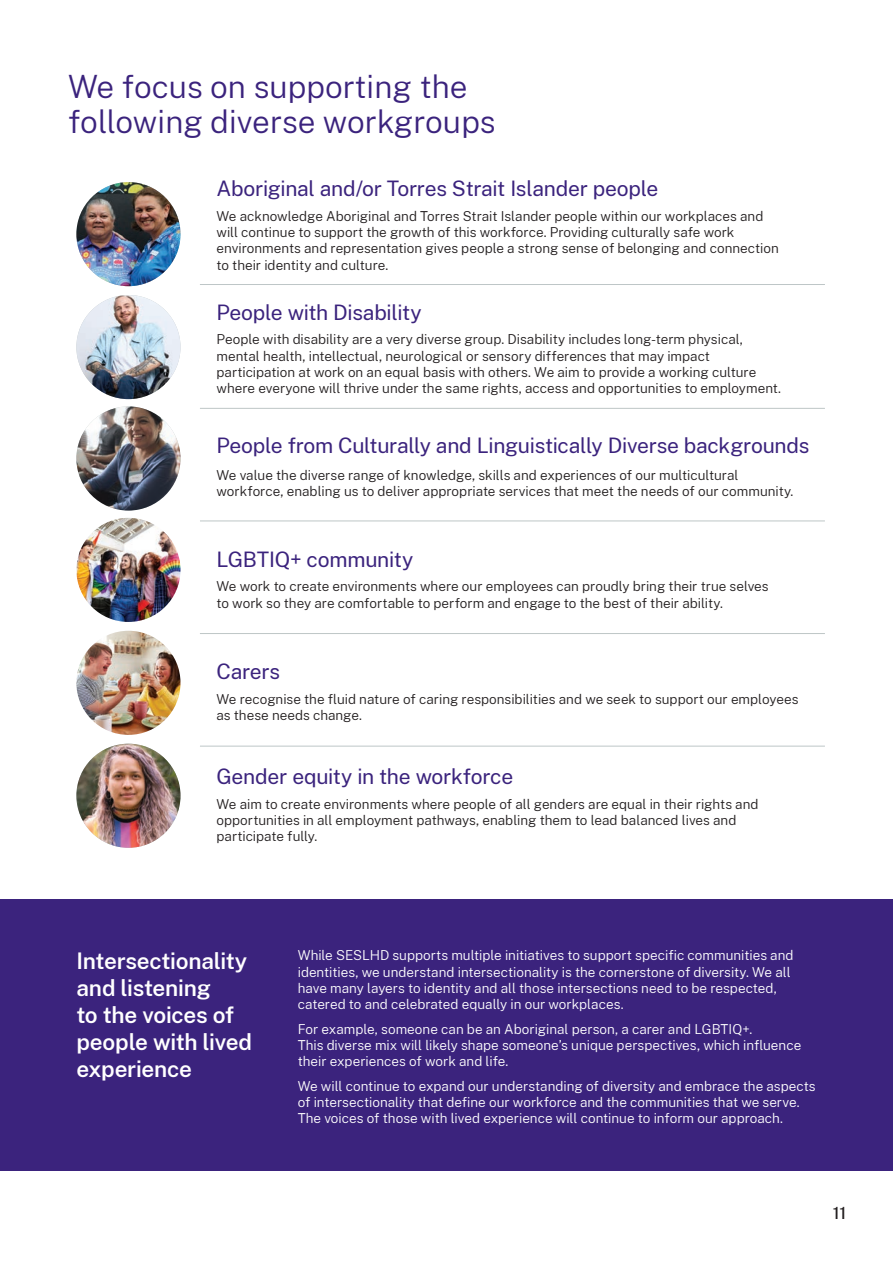
<style>
.page{position:relative;width:893px;height:1263px;background:#fff}
.page>*{position:absolute;margin:0;border:0;box-sizing:border-box;transform-origin:0 0}
.t1{font:300 31.5px/34.5px "Public Sans";color:#3b237d}
.t2{font:600 22.5px/27px "Public Sans";letter-spacing:-.01em;color:#fff}
.t3{font:21px "Public Sans";letter-spacing:-.01em;color:#3b237d}
.t4{font:500 16.5px "Public Sans";color:#231f20}
.t5{font:300 13.5px/16.2px "Public Sans";color:#231f20}
.t6{font:300 13.5px/16.2px "Public Sans";color:#fff}
</style>
<div class="page">
<div style="left:0;top:900px;width:893px;height:271px;background:#3b237d"></div>
<hr style="left:200px;top:284px;width:625px;height:1px;background:#bec6c7">
<hr style="left:200px;top:408px;width:625px;height:1px;background:#bec6c7">
<hr style="left:200px;top:521px;width:625px;height:1px;background:#bec6c7">
<hr style="left:200px;top:633px;width:625px;height:1px;background:#bec6c7">
<hr style="left:200px;top:746px;width:625px;height:1px;background:#bec6c7">
<img style="left:76px;top:182px;width:105px;height:104px;border-radius:52px">
<img style="left:76px;top:744px;width:105px;height:104px;border-radius:52px">
<img style="left:76px;top:631px;width:105px;height:104px;border-radius:52px">
<img style="left:76px;top:518px;width:105px;height:104px;border-radius:52px">
<img style="left:76px;top:406px;width:105px;height:104px;border-radius:52px">
<img style="left:76px;top:295px;width:105px;height:104px;border-radius:52px">
<h1 class="t1" style="left:68px;top:68px;width:429px">We focus on supporting the following diverse workgroups</h1>
<h3 class="t3" style="left:216px;top:174px;width:443px">Aboriginal and/or Torres Strait Islander people</h3>
<p class="t5" style="left:216px;top:207px;width:564px">We acknowledge Aboriginal and Torres Strait Islander people within our workplaces and will continue to support the growth of this workforce. Providing culturally safe work environments and representation gives people a strong sense of belonging and connection to their identity and culture.</p>
<h3 class="t3" style="left:216px;top:297px;width:207px">People with Disability</h3>
<p class="t5" style="left:216px;top:331px;width:566px">People with disability are a very diverse group. Disability includes long-term physical, mental health, intellectual, neurological or sensory differences that may impact participation at work on an equal basis with others. We aim to provide a working culture where everyone will thrive under the same rights, access and opportunities to employment.</p>
<h3 class="t3" style="left:216px;top:431px;width:594px">People from Culturally and Linguistically Diverse backgrounds</h3>
<p class="t5" style="left:216px;top:466px;width:578px">We value the diverse range of knowledge, skills and experiences of our multicultural workforce, enabling us to deliver appropriate services that meet the needs of our community.</p>
<h3 class="t3" style="left:216px;top:544px;width:198px">LGBTIQ+ community</h3>
<p class="t5" style="left:216px;top:578px;width:554px">We work to create environments where our employees can proudly bring their true selves to work so they are comfortable to perform and engage to the best of their ability.</p>
<h3 class="t3" style="left:216px;top:657px;width:65px">Carers</h3>
<p class="t5" style="left:216px;top:690px;width:583px">We recognise the fluid nature of caring responsibilities and we seek to support our employees as these needs change.</p>
<h3 class="t3" style="left:216px;top:761px;width:298px">Gender equity in the workforce</h3>
<p class="t5" style="left:216px;top:795px;width:544px">We aim to create environments where people of all genders are equal in their rights and opportunities in all employment pathways, enabling them to lead balanced lives and participate fully.</p>
<h2 class="t2" style="left:76px;top:946px;width:177px">Intersectionality and listening<br>to the voices of people with lived experience</h2>
<p class="t6" style="left:298px;top:947px;width:497px">While SESLHD supports multiple initiatives to support specific communities and identities, we understand intersectionality is the cornerstone of diversity. We all have many layers to identity and all those intersections need to be respected, catered to and celebrated equally in our workplaces.</p>
<p class="t6" style="left:298px;top:1020px;width:505px">For example, someone can be an Aboriginal person, a carer and LGBTIQ+.<br>This diverse mix will likely shape someone’s unique perspectives, which influence their experiences of work and life.</p>
<p class="t6" style="left:298px;top:1077px;width:519px">We will continue to expand our understanding of diversity and embrace the aspects of intersectionality that define our workforce and the communities that we serve.<br>The voices of those with lived experience will continue to inform our approach.</p>
<p class="t4" style="left:833px;top:1202px;width:15px">11</p>
</div>
